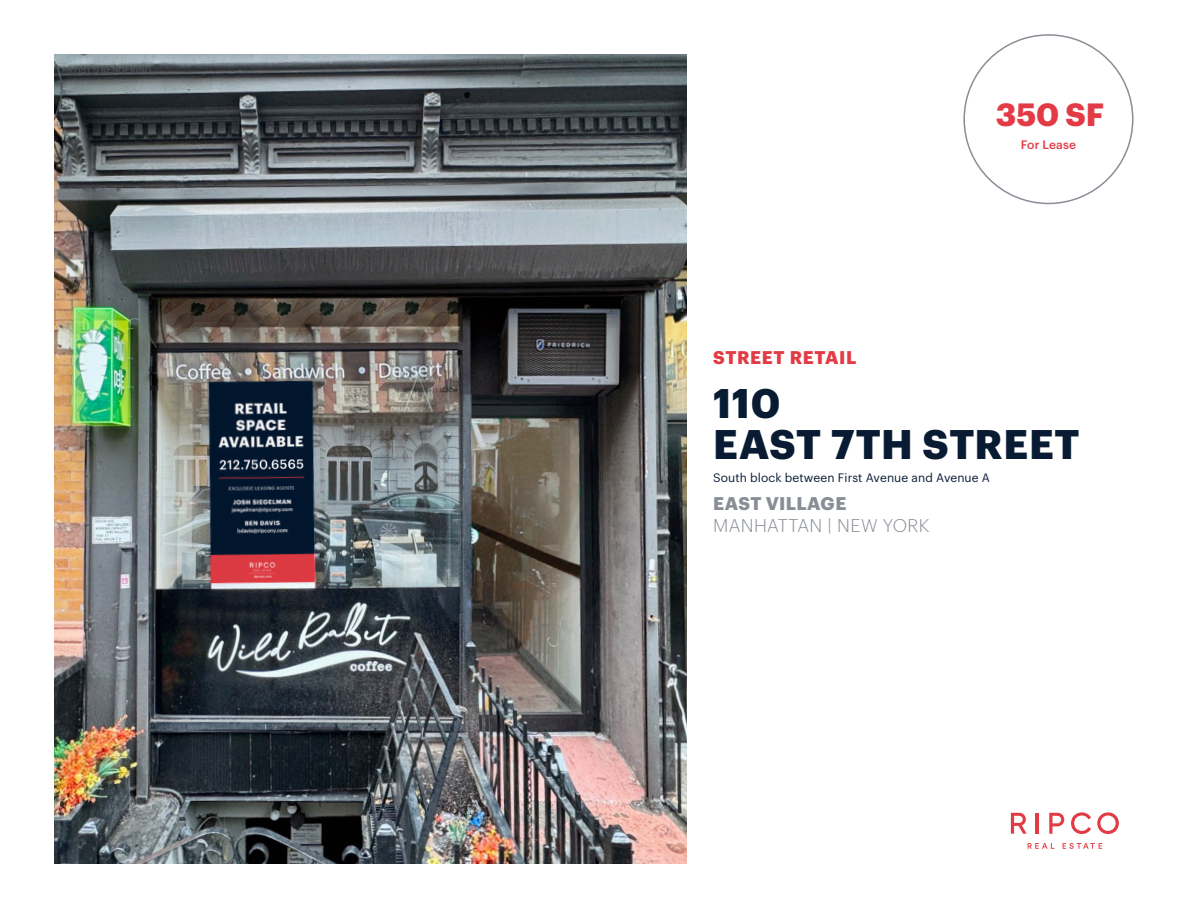
<style>
.page{position:relative;width:1188px;height:918px;background:#fff}
.page>*{position:absolute;margin:0;border:0;box-sizing:border-box;transform-origin:0 0}
.t1{font:700 40.5px "Graphik";letter-spacing:.015em;color:#081b33}
.t2{font:700 31.5px "Graphik";color:#e33b45}
.t3{font:300 18px "Graphik";letter-spacing:.015em;color:#898e96}
.t4{font:700 18px "Graphik";letter-spacing:.035em;color:#e33b45}
.t5{font:700 18px "Graphik";letter-spacing:.015em;color:#898e96}
.t6{font:12px "Graphik";letter-spacing:.01em;color:#081b33}
.t7{font:500 12px "Graphik";letter-spacing:.015em;color:#e33b45}
.Address{font:9px "Graphik";letter-spacing:.005em;color:#52575f}
</style>
<div class="page">
<img style="left:54px;top:54px;width:633px;height:810px">
<svg style="left:1028px;top:843px;width:26px;height:6px"></svg>
<svg style="left:1063px;top:843px;width:39px;height:6px"></svg>
<svg style="left:1011px;top:813px;width:16px;height:21px"></svg>
<hr style="left:1036px;top:813px;width:3px;height:21px;background:#e33b45">
<svg style="left:1071px;top:812px;width:20px;height:22px"></svg>
<svg style="left:1097px;top:812px;width:22px;height:22px"></svg>
<svg style="left:1049px;top:813px;width:15px;height:21px"></svg>
<p class="Address" style="left:62px;top:63px;width:92px">ARTIST’S RENDERING</p>
<p class="t2" style="left:996px;top:90px;width:110px">350 SF</p>
<p class="t7" style="left:1021px;top:135px;width:57px">For Lease</p>
<p class="t4" style="left:713px;top:343px;width:145px">STREET RETAIL</p>
<p class="t1" style="left:713px;top:372px;width:69px">110</p>
<p class="t1" style="left:713px;top:413px;width:368px">EAST 7TH STREET</p>
<p class="t5" style="left:713px;top:489px;width:135px">EAST VILLAGE</p>
<p class="t3" style="left:713px;top:512px;width:218px">MANHATTAN | NEW YORK</p>
<p class="t6" style="left:713px;top:469px;width:278px">South block between First Avenue and Avenue A</p>
</div>
